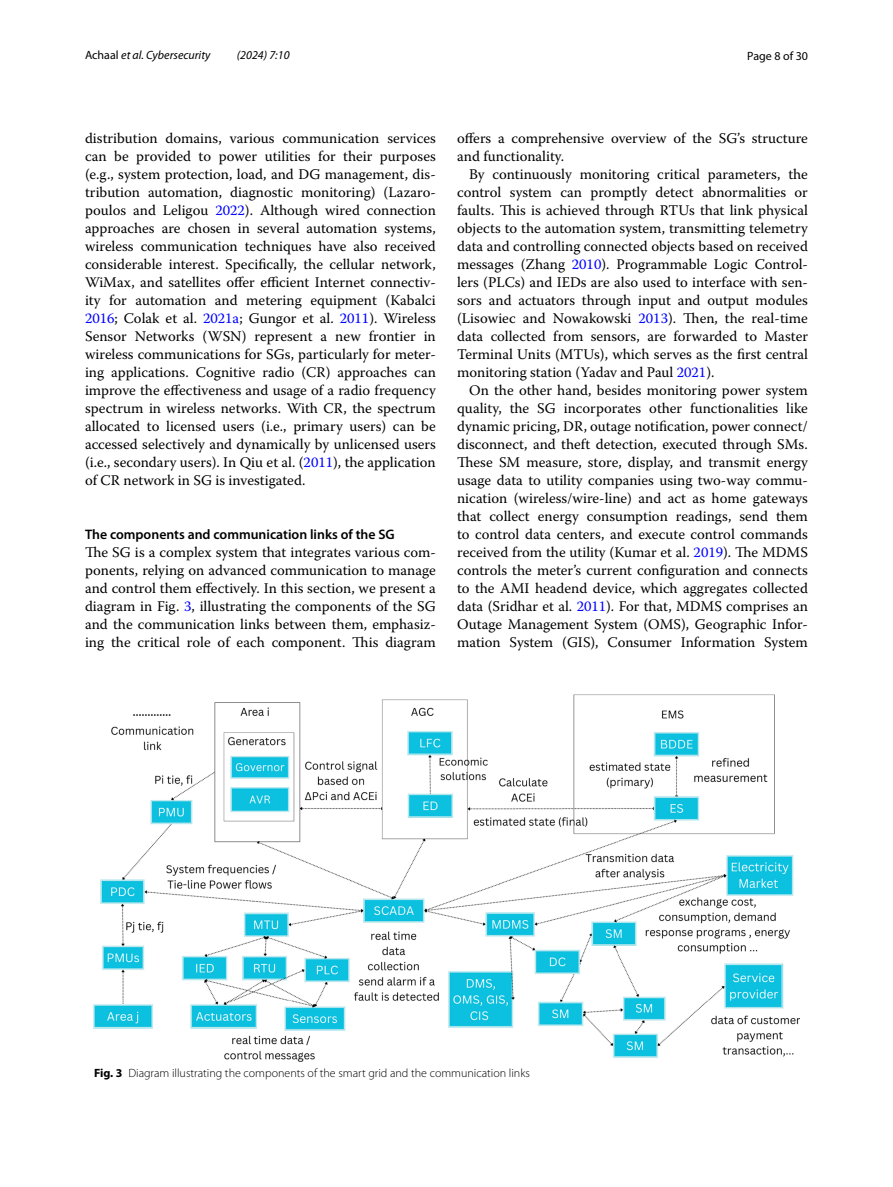
<style>
.page{position:relative;width:893px;height:1187px;background:#fff}
.page>*{position:absolute;margin:0;border:0;box-sizing:border-box;transform-origin:0 0}
.t1{font:14.7px/18px "Warnock Pro";color:#000;text-align:justify}
.t2{font:600 13.8px "Myriad Pro";color:#000}
.t3{font:300 12px "Myriad Pro";color:#000}
.t4{font:italic 12px "Myriad Pro";color:#000}
.t5{font:12px "Myriad Pro";color:#000}
.s1{font-style:normal}
.s2{color:#00f}
.s3{font-weight:700}
</style>
<div class="page">
<img style="left:94px;top:694px;width:705px;height:367px">
<p class="t4" style="left:85px;top:48px;width:127px"><span class="s1">Achaal</span> et al. Cybersecurity</p>
<p class="t4" style="left:237px;top:48px;width:54px">(2024) 7:10</p>
<p class="t5" style="left:747px;top:48px;width:62px">Page 8 of 30</p>
<p class="t1" style="left:85px;top:128px;width:352px">distribution domains, various communication services can be provided to power utilities for their purposes (e.g., system protection, load, and DG management, dis&shy;tribution automation, diagnostic monitoring) (Lazaro&shy;poulos and Leligou <span class="s2">2022</span>). Although wired connection approaches are chosen in several automation systems, wireless communication techniques have also received considerable interest. Specifically, the cellular network, WiMax, and satellites offer efficient Internet connectiv&shy;ity for automation and metering equipment (Kabalci <span class="s2">2016</span>; Colak et al. <span class="s2">2021a</span>; Gungor et al. <span class="s2">2011</span>). Wireless Sensor Networks (WSN) represent a new frontier in wireless communications for SGs, particularly for meter&shy;ing applications. Cognitive radio (CR) approaches can improve the effectiveness and usage of a radio frequency spectrum in wireless networks. With CR, the spectrum allocated to licensed users (i.e., primary users) can be accessed selectively and dynamically by unlicensed users (i.e., secondary users). In Qiu et al. (<span class="s2">2011</span>), the application of CR network in SG is investigated.</p>
<p class="t2" style="left:85px;top:525px;width:311px">The components and communication links of the SG</p>
<p class="t1" style="left:85px;top:542px;width:352px">The SG is a complex system that integrates various com&shy;ponents, relying on advanced communication to manage and control them effectively. In this section, we present a diagram in Fig. <span class="s2">3</span>, illustrating the components of the SG and the communication links between them, emphasiz&shy;ing the critical role of each component. This diagram</p>
<p class="t1" style="left:457px;top:128px;width:352px">offers a comprehensive overview of the SG’s structure and functionality.</p>
<p class="t1" style="left:457px;top:164px;width:352px;text-indent:12px">By continuously monitoring critical parameters, the control system can promptly detect abnormalities or faults. This is achieved through RTUs that link physical objects to the automation system, transmitting telemetry data and controlling connected objects based on received messages (Zhang <span class="s2">2010</span>). Programmable Logic Control&shy;lers (PLCs) and IEDs are also used to interface with sen&shy;sors and actuators through input and output modules (Lisowiec and Nowakowski <span class="s2">2013</span>). Then, the real-time data collected from sensors, are forwarded to Master Terminal Units (MTUs), which serves as the first central monitoring station (Yadav and Paul <span class="s2">2021</span>).</p>
<p class="t1" style="left:457px;top:380px;width:352px;text-indent:12px">On the other hand, besides monitoring power system quality, the SG incorporates other functionalities like dynamic pricing, DR, outage notification, power connect/ disconnect, and theft detection, executed through SMs.<br>These SM measure, store, display, and transmit energy usage data to utility companies using two-way commu&shy;nication (wireless/wire-line) and act as home gateways that collect energy consumption readings, send them to control data centers, and execute control commands received from the utility (Kumar et al. <span class="s2">2019</span>). The MDMS controls the meter’s current configuration and connects to the AMI headend device, which aggregates collected data (Sridhar et al. <span class="s2">2011</span>). For that, MDMS comprises an Outage Management System (OMS), Geographic Infor&shy;mation System (GIS), Consumer Information System</p>
<p class="t3" style="left:94px;top:1066px;width:437px"><span class="s3">Fig. 3</span> Diagram illustrating the components of the smart grid and the communication links</p>
</div>
